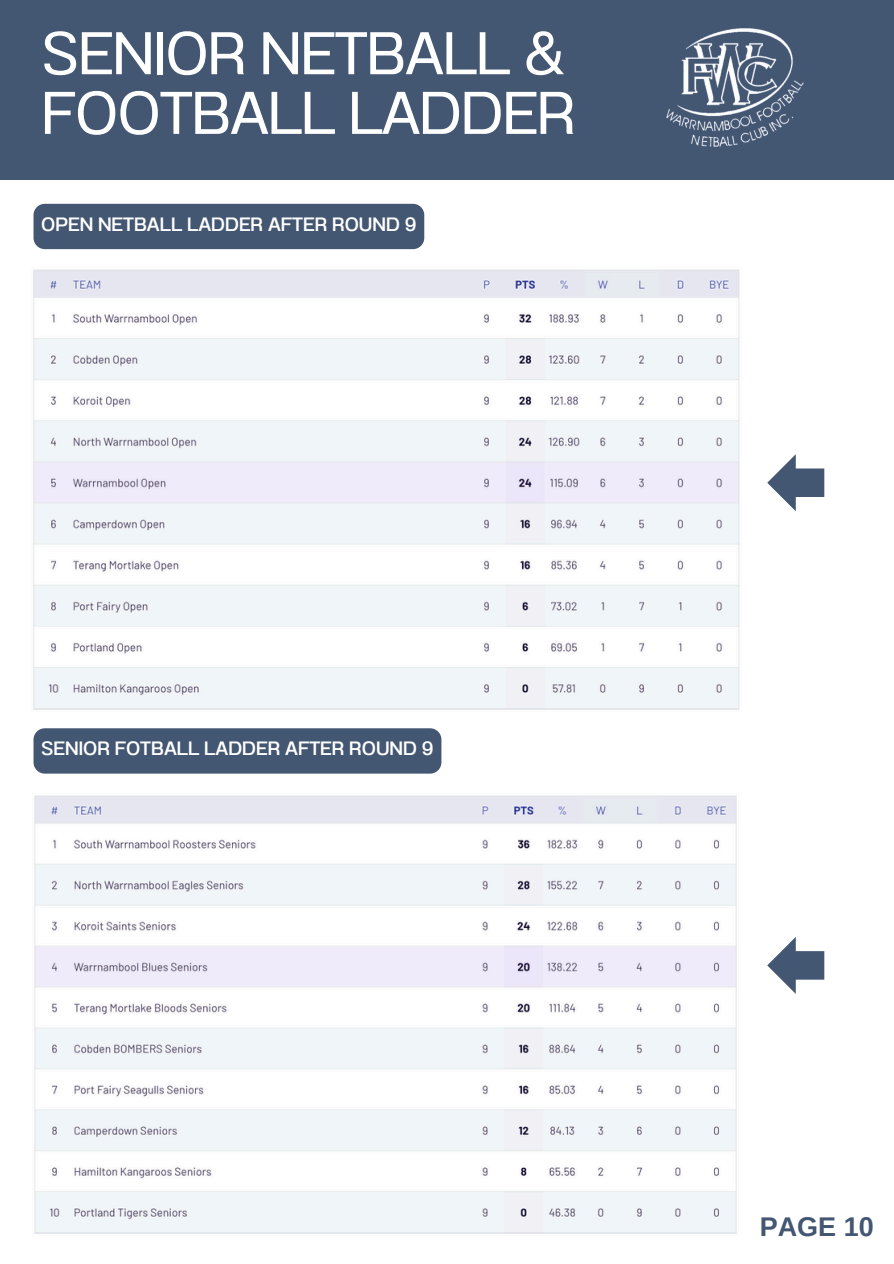
<style>
.page{position:relative;width:894px;height:1264px;background:#fff}
.page>*{position:absolute;margin:0;border:0;box-sizing:border-box;transform-origin:0 0}
.t1{font:60px/59.7px "Anantason";letter-spacing:-.015em;color:#fff}
.t2{font:700 27px "Arimo";color:#435672}
.t3{font:500 19.35px "Anantason";color:#fff}
</style>
<div class="page">
<div style="left:0;top:0;width:893px;height:180px;background:#435672"></div>
<img style="left:666px;top:28px;width:138px;height:119px">
<img style="left:34px;top:795px;width:703px;height:439px">
<svg style="left:767px;top:454px;width:57px;height:57px"></svg>
<svg style="left:767px;top:937px;width:57px;height:56px"></svg>
<img style="left:33px;top:269px;width:707px;height:441px">
<div style="left:33px;top:204px;width:391px;height:45px;background:#435672;border-radius:11px"></div>
<div style="left:33px;top:728px;width:408px;height:45px;background:#435672;border-radius:11px"></div>
<p class="t1" style="left:41px;top:24px;width:536px">SENIOR NETBALL &amp;<br>FOOTBALL LADDER</p>
<p class="t3" style="left:41px;top:213px;width:377px">OPEN NETBALL LADDER AFTER ROUND 9</p>
<p class="t3" style="left:41px;top:737px;width:394px">SENIOR FOTBALL LADDER AFTER ROUND 9</p>
<p class="t2" style="left:759px;top:1211px;width:115px">PAGE 10</p>
</div>
